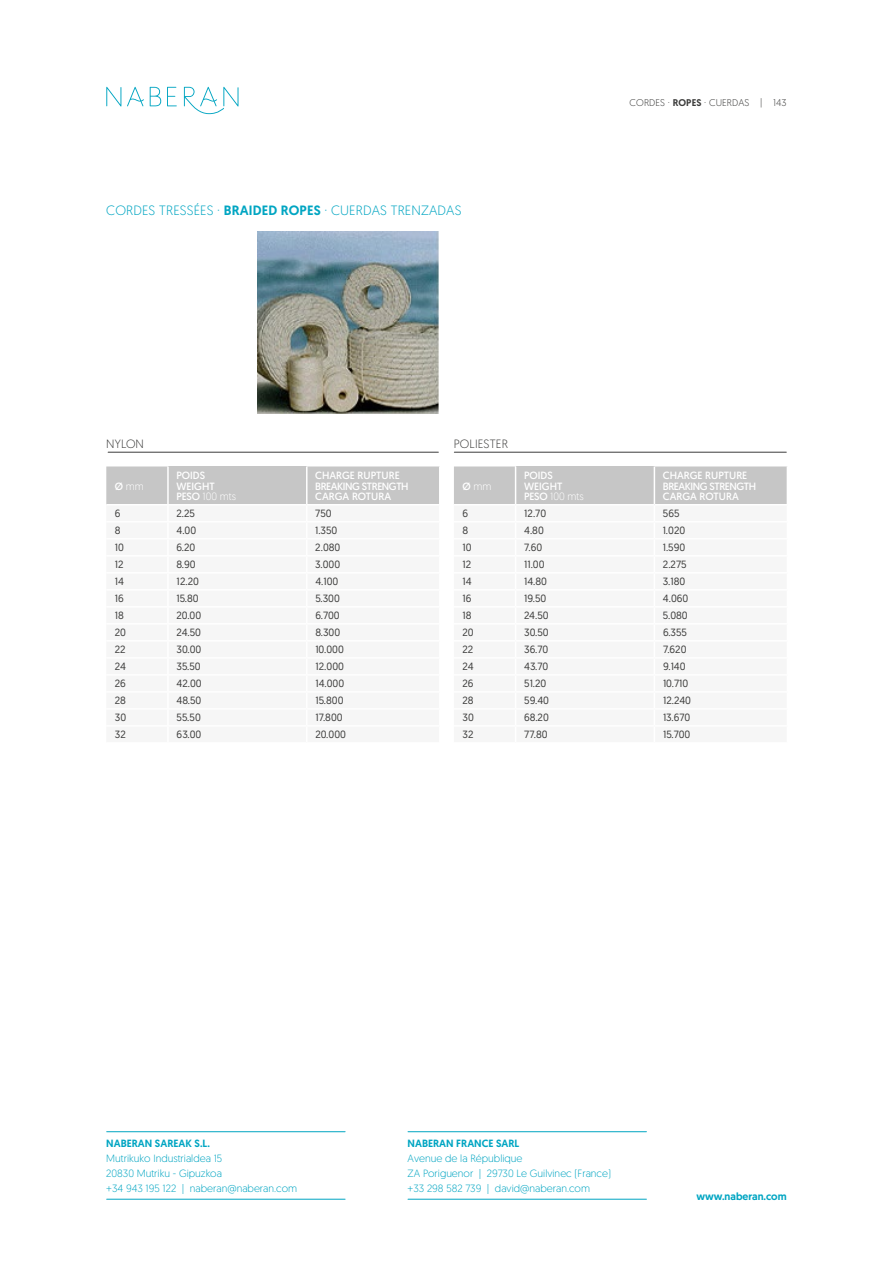
<style>
.page{position:relative;width:893px;height:1263px;background:#fff}
.page>*{position:absolute;margin:0;border:0;box-sizing:border-box;transform-origin:0 0}
.t1{font:300 13.5px "Geomanist";letter-spacing:.01em;color:#00a5c2}
.t2{font:300 12px "Geomanist";letter-spacing:.01em;color:#3c3c3b}
.t3{font:10.5px "Geomanist";color:#3c3c3b}
.t4{font:300 10.5px/15px "Geomanist";color:#00a5c2}
.t5{font:10.5px/10.8px "Geomanist";color:#fff}
.t6{font:500 10.5px "Geomanist";color:#00a5c2}
.t7{font:300 10.5px "Geomanist";color:#fff}
.t8{font:300 9.75px "Geomanist";letter-spacing:.01em;color:#3c3c3b}
.s1{font-weight:500}
.s2{font-weight:400}
.s3{font-weight:300}
</style>
<div class="page">
<hr style="left:108px;top:452px;width:330px;height:1px;background:#3c3c3b">
<hr style="left:454px;top:452px;width:332px;height:1px;background:#3c3c3b">
<div style="left:106px;top:466px;width:334px;height:38px;background:#c6c6c6"></div>
<div style="left:454px;top:466px;width:333px;height:39px;background:#c6c6c6"></div>
<img style="left:258px;top:231px;width:181px;height:183px">
<svg style="left:106px;top:87px;width:15px;height:19px"></svg>
<svg style="left:127px;top:87px;width:17px;height:19px"></svg>
<svg style="left:167px;top:87px;width:10px;height:19px"></svg>
<svg style="left:150px;top:87px;width:11px;height:19px"></svg>
<svg style="left:184px;top:87px;width:54px;height:27px"></svg>
<hr style="left:408px;top:1131px;width:238px;height:1px;background:#00a5c2">
<hr style="left:408px;top:1199px;width:238px;height:1px;background:#00a5c2">
<hr style="left:107px;top:1131px;width:238px;height:1px;background:#00a5c2">
<hr style="left:107px;top:1199px;width:238px;height:1px;background:#00a5c2">
<p class="t1" style="left:106px;top:201px;width:357px">CORDES TRESSÉES · <span class="s1">BRAIDED ROPES</span> · CUERDAS TRENZADAS</p>
<p class="t2" style="left:106px;top:436px;width:39px">NYLON</p>
<p class="t2" style="left:454px;top:436px;width:56px">POLIESTER</p>
<p class="t8" style="left:630px;top:97px;width:159px">CORDES · <span class="s1">ROPES</span> · CUERDAS | 143</p>
<p class="t7" style="left:115px;top:479px;width:31px"><span class="s2">Ø</span> mm</p>
<p class="t5" style="left:176px;top:469px;width:61px">POIDS<br>WEIGHT<br>PESO <span class="s3">100 mts</span></p>
<p class="t5" style="left:315px;top:469px;width:95px">CHARGE RUPTURE<br>BREAKING STRENGTH<br>CARGA ROTURA</p>
<p class="t3" style="left:115px;top:506px;width:7px">6</p>
<p class="t3" style="left:176px;top:506px;width:20px">2.25</p>
<p class="t3" style="left:315px;top:506px;width:18px">750</p>
<p class="t3" style="left:115px;top:523px;width:7px">8</p>
<p class="t3" style="left:176px;top:523px;width:21px">4.00</p>
<p class="t3" style="left:315px;top:523px;width:24px">1.350</p>
<p class="t3" style="left:115px;top:540px;width:11px">10</p>
<p class="t3" style="left:176px;top:540px;width:20px">6.20</p>
<p class="t3" style="left:315px;top:540px;width:27px">2.080</p>
<p class="t3" style="left:115px;top:557px;width:10px">12</p>
<p class="t3" style="left:177px;top:557px;width:21px">8.90</p>
<p class="t3" style="left:315px;top:557px;width:26px">3.000</p>
<p class="t3" style="left:115px;top:574px;width:11px">14</p>
<p class="t3" style="left:177px;top:574px;width:24px">12.20</p>
<p class="t3" style="left:315px;top:574px;width:25px">4.100</p>
<p class="t3" style="left:115px;top:591px;width:10px">16</p>
<p class="t3" style="left:177px;top:591px;width:24px">15.80</p>
<p class="t3" style="left:315px;top:591px;width:26px">5.300</p>
<p class="t3" style="left:115px;top:608px;width:11px">18</p>
<p class="t3" style="left:177px;top:608px;width:26px">20.00</p>
<p class="t3" style="left:315px;top:608px;width:26px">6.700</p>
<p class="t3" style="left:115px;top:625px;width:13px">20</p>
<p class="t3" style="left:177px;top:625px;width:26px">24.50</p>
<p class="t3" style="left:315px;top:625px;width:26px">8.300</p>
<p class="t3" style="left:115px;top:642px;width:12px">22</p>
<p class="t3" style="left:177px;top:642px;width:26px">30.00</p>
<p class="t3" style="left:315px;top:642px;width:30px">10.000</p>
<p class="t3" style="left:115px;top:659px;width:13px">24</p>
<p class="t3" style="left:177px;top:659px;width:26px">35.50</p>
<p class="t3" style="left:315px;top:659px;width:30px">12.000</p>
<p class="t3" style="left:115px;top:676px;width:13px">26</p>
<p class="t3" style="left:177px;top:676px;width:27px">42.00</p>
<p class="t3" style="left:315px;top:676px;width:30px">14.000</p>
<p class="t3" style="left:115px;top:693px;width:13px">28</p>
<p class="t3" style="left:177px;top:693px;width:26px">48.50</p>
<p class="t3" style="left:315px;top:693px;width:30px">15.800</p>
<p class="t3" style="left:115px;top:711px;width:13px">30</p>
<p class="t3" style="left:177px;top:711px;width:26px">55.50</p>
<p class="t3" style="left:315px;top:711px;width:29px">17.800</p>
<p class="t3" style="left:115px;top:728px;width:12px">32</p>
<p class="t3" style="left:177px;top:728px;width:26px">63.00</p>
<p class="t3" style="left:315px;top:728px;width:32px">20.000</p>
<p class="t7" style="left:462px;top:479px;width:31px"><span class="s2">Ø</span> mm</p>
<p class="t5" style="left:524px;top:469px;width:61px">POIDS<br>WEIGHT<br>PESO <span class="s3">100 mts</span></p>
<p class="t5" style="left:663px;top:469px;width:95px">CHARGE RUPTURE<br>BREAKING STRENGTH<br>CARGA ROTURA</p>
<p class="t3" style="left:462px;top:506px;width:7px">6</p>
<p class="t3" style="left:524px;top:506px;width:24px">12.70</p>
<p class="t3" style="left:663px;top:506px;width:18px">565</p>
<p class="t3" style="left:462px;top:523px;width:7px">8</p>
<p class="t3" style="left:524px;top:523px;width:21px">4.80</p>
<p class="t3" style="left:663px;top:523px;width:24px">1.020</p>
<p class="t3" style="left:462px;top:540px;width:11px">10</p>
<p class="t3" style="left:524px;top:540px;width:20px">7.60</p>
<p class="t3" style="left:663px;top:540px;width:24px">1.590</p>
<p class="t3" style="left:462px;top:557px;width:10px">12</p>
<p class="t3" style="left:524px;top:557px;width:22px">11.00</p>
<p class="t3" style="left:663px;top:557px;width:25px">2.275</p>
<p class="t3" style="left:462px;top:574px;width:11px">14</p>
<p class="t3" style="left:524px;top:574px;width:24px">14.80</p>
<p class="t3" style="left:663px;top:574px;width:24px">3.180</p>
<p class="t3" style="left:462px;top:591px;width:10px">16</p>
<p class="t3" style="left:524px;top:591px;width:24px">19.50</p>
<p class="t3" style="left:663px;top:591px;width:27px">4.060</p>
<p class="t3" style="left:462px;top:608px;width:11px">18</p>
<p class="t3" style="left:524px;top:608px;width:26px">24.50</p>
<p class="t3" style="left:663px;top:608px;width:26px">5.080</p>
<p class="t3" style="left:462px;top:625px;width:13px">20</p>
<p class="t3" style="left:524px;top:625px;width:26px">30.50</p>
<p class="t3" style="left:663px;top:625px;width:26px">6.355</p>
<p class="t3" style="left:462px;top:642px;width:12px">22</p>
<p class="t3" style="left:524px;top:642px;width:26px">36.70</p>
<p class="t3" style="left:663px;top:642px;width:25px">7.620</p>
<p class="t3" style="left:463px;top:659px;width:13px">24</p>
<p class="t3" style="left:524px;top:659px;width:26px">43.70</p>
<p class="t3" style="left:663px;top:659px;width:24px">9.140</p>
<p class="t3" style="left:463px;top:676px;width:13px">26</p>
<p class="t3" style="left:524px;top:676px;width:23px">51.20</p>
<p class="t3" style="left:663px;top:676px;width:27px">10.710</p>
<p class="t3" style="left:463px;top:693px;width:13px">28</p>
<p class="t3" style="left:524px;top:693px;width:26px">59.40</p>
<p class="t3" style="left:663px;top:693px;width:30px">12.240</p>
<p class="t3" style="left:463px;top:711px;width:13px">30</p>
<p class="t3" style="left:524px;top:711px;width:26px">68.20</p>
<p class="t3" style="left:663px;top:711px;width:29px">13.670</p>
<p class="t3" style="left:463px;top:728px;width:12px">32</p>
<p class="t3" style="left:524px;top:728px;width:25px">77.80</p>
<p class="t3" style="left:663px;top:728px;width:29px">15.700</p>
<p class="t6" style="left:106px;top:1136px;width:105px">NABERAN SAREAK S.L.</p>
<p class="t4" style="left:106px;top:1150px;width:192px">Mutrikuko Industrialdea 15<br>20830 Mutriku - Gipuzkoa<br>+34 943 195 122 | naberan@naberan.com</p>
<p class="t6" style="left:408px;top:1136px;width:113px">NABERAN FRANCE SARL</p>
<p class="t4" style="left:408px;top:1150px;width:205px">Avenue de la République<br>ZA Poriguenor | 29730 Le Guilvinec (France) +33 298 582 739 | david@naberan.com</p>
<p class="t6" style="left:696px;top:1189px;width:92px">www.naberan.com</p>
</div>
